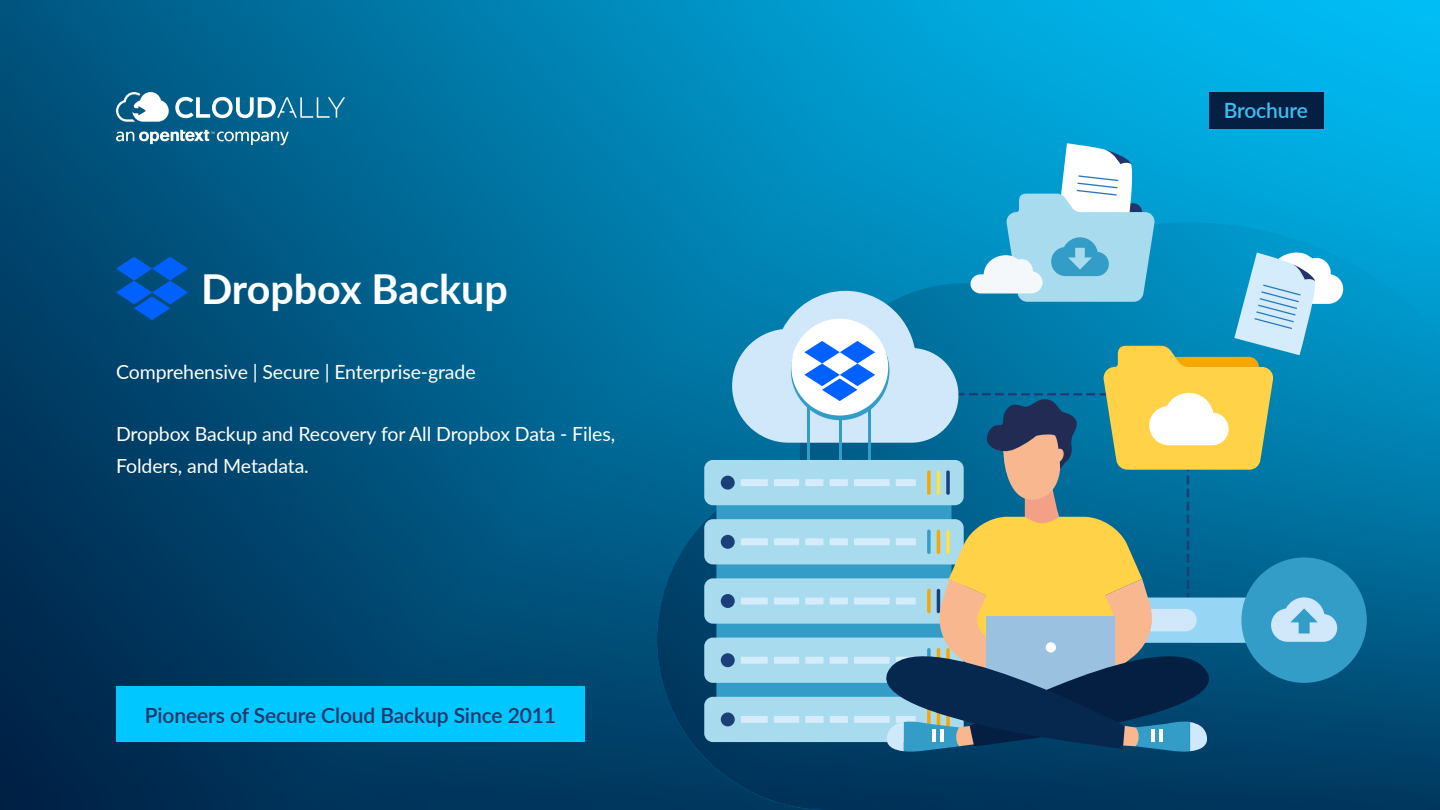
<style>
.page{position:relative;width:1440px;height:810px;background:#fff}
.page>*{position:absolute;margin:0;border:0;box-sizing:border-box;transform-origin:0 0}
.t1{font:700 41.25px "Lato";color:#fff}
.t2{font:600 21px "Lato";letter-spacing:-.005em;color:#253369}
.t3{font:600 21px "Lato";letter-spacing:-.005em;color:#3ebff0}
.t4{font:19.5px/31.2px "Lato";letter-spacing:-.005em;color:#fff}
</style>
<div class="page">
<img style="left:0;top:0;width:1440px;height:810px">
<img style="left:657px;top:223px;width:783px;height:587px">
<div style="left:116px;top:686px;width:469px;height:56px;background:#00c7ff"></div>
<div style="left:1241px;top:557px;width:126px;height:126px;background:#339dc8;border-radius:50%"></div>
<div style="left:704px;top:460px;width:260px;height:45px;background:#a8dbee;border-radius:9px"></div>
<div style="left:721px;top:476px;width:14px;height:14px;background:#1b4079;border-radius:50%"></div>
<div style="left:704px;top:578px;width:260px;height:46px;background:#a8dbee;border-radius:9px"></div>
<div style="left:721px;top:594px;width:14px;height:14px;background:#1b4079;border-radius:50%"></div>
<div style="left:704px;top:519px;width:260px;height:45px;background:#a8dbee;border-radius:9px"></div>
<div style="left:721px;top:535px;width:14px;height:14px;background:#1b4079;border-radius:50%"></div>
<div style="left:704px;top:638px;width:260px;height:45px;background:#a8dbee;border-radius:9px"></div>
<div style="left:721px;top:653px;width:14px;height:14px;background:#1b4079;border-radius:50%"></div>
<div style="left:704px;top:697px;width:260px;height:45px;background:#a8dbee;border-radius:9px"></div>
<div style="left:721px;top:712px;width:14px;height:14px;background:#1b4079;border-radius:50%"></div>
<div style="left:1209px;top:92px;width:114px;height:36px;background:#041f41"></div>
<svg style="left:116px;top:130px;width:173px;height:15px"></svg>
<svg style="left:116px;top:92px;width:229px;height:30px"></svg>
<svg style="left:116px;top:257px;width:72px;height:63px;background:#0055b6"></svg>
<svg style="left:732px;top:143px;width:611px;height:609px"></svg>
<h1 class="t1" style="left:201px;top:259px;width:308px">Dropbox Backup</h1>
<p class="t4" style="left:116px;top:356px;width:361px">Comprehensive | Secure | Enterprise-grade</p>
<p class="t4" style="left:116px;top:418px;width:501px">Dropbox Backup and Recovery for All Dropbox Data - Files,<br>Folders, and Metadata.</p>
<p class="t2" style="left:145px;top:700px;width:413px">Pioneers of Secure Cloud Backup Since 2011</p>
<p class="t3" style="left:1224px;top:95px;width:86px">Brochure</p>
</div>
